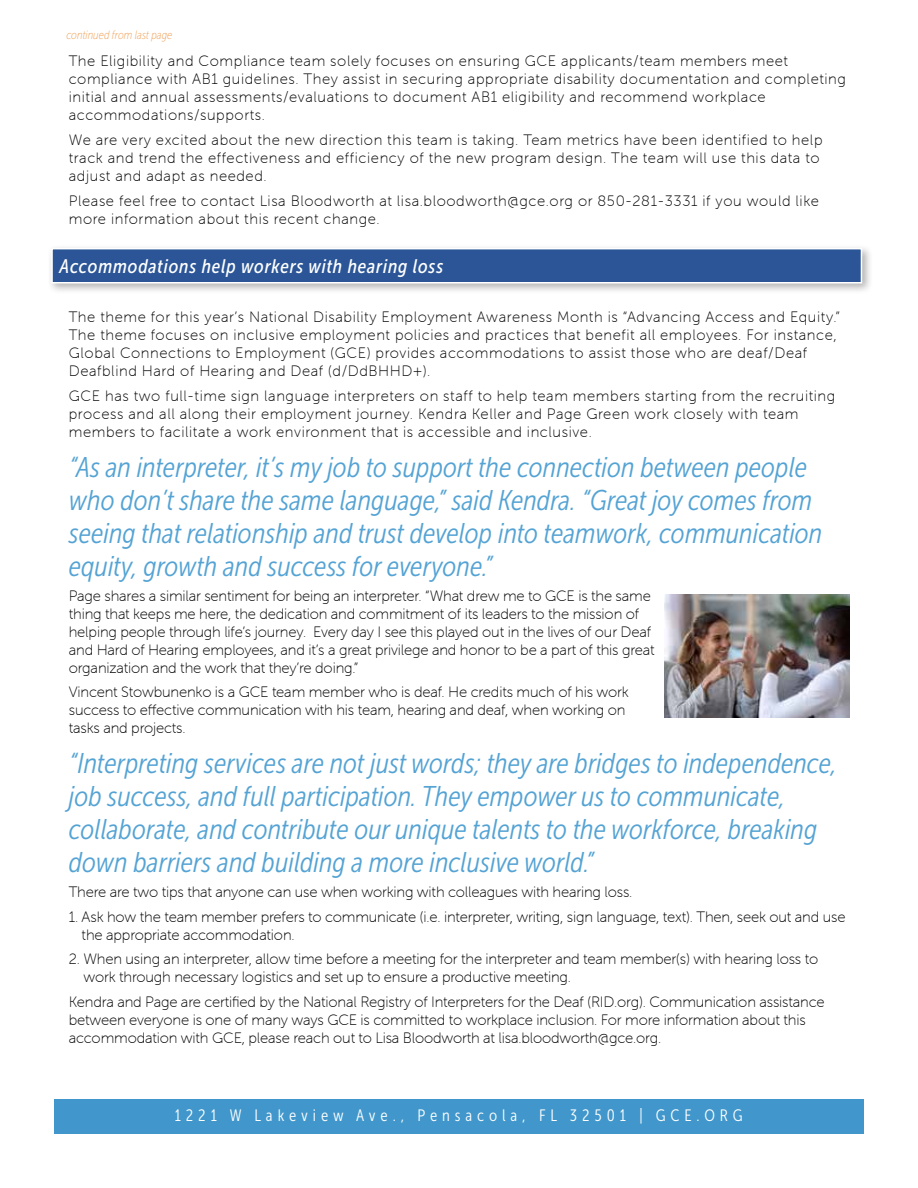
<style>
.page{position:relative;width:918px;height:1188px;background:#fff}
.page>*{position:absolute;margin:0;border:0;box-sizing:border-box;transform-origin:0 0}
.t1{font:italic 28.5px/33px "Museo Sans Cond 300";color:#54a3d4}
.t2{font:italic 19.5px "Museo Sans Cond 500";letter-spacing:.04em;color:#fff}
.t3{font:16.5px "Museo Sans Cond 300";letter-spacing:.3em;color:#fff}
.t4{font:15px/18px "Museo Sans Rounded 100";letter-spacing:.03em;color:#000}
.t5{font:15px/18px "Museo Sans Rounded 100";letter-spacing:-.01em;color:#000}
.t6{font:italic 12px "Museo Sans Cond 100";color:#f09f54}
</style>
<div class="page">
<div style="left:54px;top:1099px;width:810px;height:35px;background:#4197cb"></div>
<div style="left:47px;top:244px;width:826px;height:51px;background:#000;opacity:.3"></div>
<div style="left:52px;top:249px;width:809px;height:34px;background:#2b5597"></div>
<div style="left:51px;top:248px;width:811px;height:36px;border:2px solid #fff"></div>
<img style="left:664px;top:594px;width:185px;height:123px">
<p class="t6" style="left:66px;top:28px;width:108px">continued from last page</p>
<p class="t4" style="left:69px;top:52px;width:779px">The Eligibility and Compliance team solely focuses on ensuring GCE applicants/team members meet compliance with AB1 guidelines. They assist in securing appropriate disability documentation and completing initial and annual assessments/evaluations to document AB1 eligibility and recommend workplace accommodations/supports.</p>
<p class="t4" style="left:69px;top:131px;width:755px">We are very excited about the new direction this team is taking. Team metrics have been identified to help track and trend the effectiveness and efficiency of the new program design. The team will use this data to adjust and adapt as needed.</p>
<p class="t4" style="left:69px;top:192px;width:752px">Please feel free to contact Lisa Bloodworth at lisa.bloodworth@gce.org or 850-281-3331 if you would like more information about this recent change.</p>
<h2 class="t2" style="left:60px;top:256px;width:385px">Accommodations help workers with hearing loss</h2>
<p class="t4" style="left:69px;top:308px;width:773px">The theme for this year’s National Disability Employment Awareness Month is “Advancing Access and Equity.” The theme focuses on inclusive employment policies and practices that benefit all employees. For instance, Global Connections to Employment (GCE) provides accommodations to assist those who are deaf/Deaf Deafblind Hard of Hearing and Deaf (d/DdBHHD+).</p>
<p class="t4" style="left:69px;top:387px;width:768px">GCE has two full-time sign language interpreters on staff to help team members starting from the recruiting process and all along their employment journey. Kendra Keller and Page Green work closely with team members to facilitate a work environment that is accessible and inclusive.</p>
<p class="t1" style="left:69px;top:451px;width:755px">“As an interpreter, it’s my job to support the connection between people who don’t share the same language,” said Kendra. “Great joy comes from seeing that relationship and trust develop into teamwork, communication equity, growth and success for everyone.”</p>
<p class="t5" style="left:69px;top:587px;width:587px">Page shares a similar sentiment for being an interpreter. “What drew me to GCE is the same thing that keeps me here, the dedication and commitment of its leaders to the mission of helping people through life’s journey. Every day I see this played out in the lives of our Deaf and Hard of Hearing employees, and it’s a great privilege and honor to be a part of this great organization and the work that they’re doing.”</p>
<p class="t5" style="left:69px;top:683px;width:562px">Vincent Stowbunenko is a GCE team member who is deaf. He credits much of his work success to effective communication with his team, hearing and deaf, when working on tasks and projects.</p>
<p class="t1" style="left:69px;top:747px;width:770px">“Interpreting services are not just words; they are bridges to independence, job success, and full participation. They empower us to communicate, collaborate, and contribute our unique talents to the workforce, breaking down barriers and building a more inclusive world.”</p>
<p class="t5" style="left:69px;top:883px;width:565px">There are two tips that anyone can use when working with colleagues with hearing loss.</p>
<p class="t5" style="left:82px;top:908px;width:765px;text-indent:-13px">1. Ask how the team member prefers to communicate (i.e. interpreter, writing, sign language, text). Then, seek out and use the appropriate accommodation.</p>
<p class="t5" style="left:83px;top:950px;width:736px;text-indent:-15px">2. When using an interpreter, allow time before a meeting for the interpreter and team member(s) with hearing loss to work through necessary logistics and set up to ensure a productive meeting.</p>
<p class="t5" style="left:69px;top:993px;width:757px">Kendra and Page are certified by the National Registry of Interpreters for the Deaf (RID.org). Communication assistance between everyone is one of many ways GCE is committed to workplace inclusion. For more information about this accommodation with GCE, please reach out to Lisa Bloodworth at lisa.bloodworth@gce.org.</p>
<p class="t3" style="left:175px;top:1107px;width:570px">1221 W Lakeview Ave., Pensacola, FL 32501 | GCE.ORG</p>
</div>
